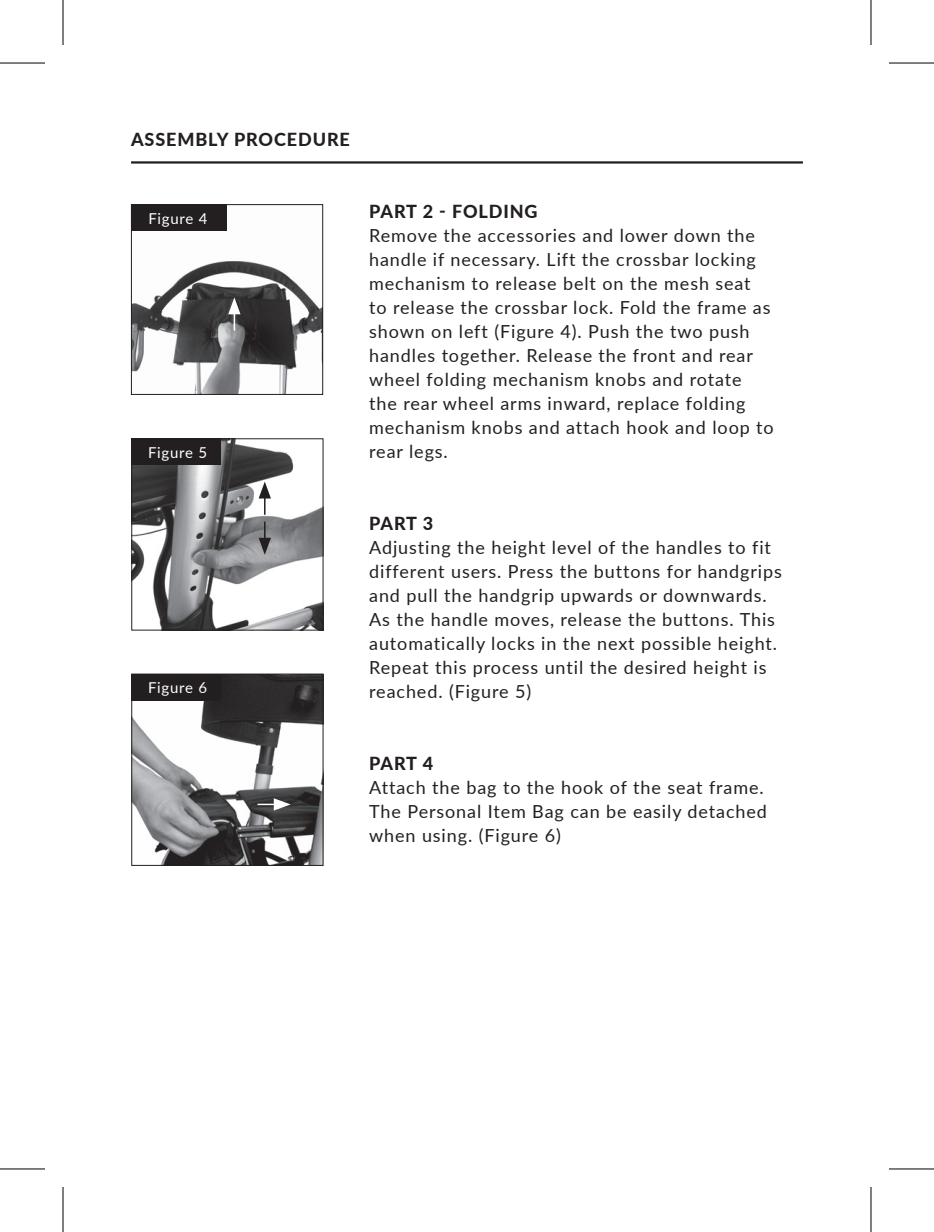
<style>
.page{position:relative;width:934px;height:1232px;background:#fff}
.page>*{position:absolute;margin:0;border:0;box-sizing:border-box;transform-origin:0 0}
.t1{font:18px/24px "Lato";letter-spacing:.05em;color:#231f20}
.t2{font:800 18px "Lato";letter-spacing:.05em;color:#231f20}
.t3{font:15px "Lato";letter-spacing:.05em;color:#fff}
</style>
<div class="page">
<hr style="left:131px;top:161px;width:672px;height:3px;background:#231f20">
<img style="left:133px;top:440px;width:188px;height:188px">
<div style="left:131px;top:438px;width:192px;height:192px;border:1px solid #231f20"></div>
<img style="left:133px;top:675px;width:188px;height:188px">
<div style="left:131px;top:673px;width:192px;height:192px;border:1px solid #231f20"></div>
<div style="left:131px;top:438px;width:89px;height:27px;background:#231f20"></div>
<div style="left:131px;top:673px;width:89px;height:27px;background:#231f20"></div>
<img style="left:133px;top:261px;width:188px;height:132px">
<div style="left:131px;top:204px;width:192px;height:191px;border:1px solid #231f20"></div>
<div style="left:131px;top:204px;width:96px;height:27px;background:#231f20"></div>
<svg style="left:228px;top:297px;width:13px;height:33px"></svg>
<hr style="left:264px;top:493px;width:2px;height:22px;background:#231f20">
<svg style="left:259px;top:481px;width:12px;height:17px"></svg>
<hr style="left:264px;top:521px;width:2px;height:22px;background:#231f20">
<svg style="left:259px;top:538px;width:12px;height:17px"></svg>
<hr style="left:258px;top:803px;width:21px;height:2px;background:#fff">
<svg style="left:274px;top:798px;width:17px;height:12px"></svg>
<svg style="left:871px;top:0;width:1px;height:45px"></svg>
<svg style="left:871px;top:1187px;width:1px;height:45px"></svg>
<hr style="left:0;top:62px;width:45px;height:2px;background:#000">
<hr style="left:889px;top:62px;width:45px;height:2px;background:#000">
<hr style="left:0;top:1168px;width:45px;height:1px;background:#000">
<hr style="left:889px;top:1168px;width:45px;height:1px;background:#000">
<hr style="left:62px;top:0;width:2px;height:45px;background:#000">
<hr style="left:62px;top:1187px;width:2px;height:45px;background:#000">
<hr style="left:870px;top:0;width:1px;height:45px;background:#000">
<hr style="left:870px;top:1187px;width:1px;height:45px;background:#000">
<p class="t2" style="left:131px;top:126px;width:220px">ASSEMBLY PROCEDURE</p>
<p class="t3" style="left:148px;top:207px;width:61px">Figure 4</p>
<p class="t3" style="left:148px;top:441px;width:61px">Figure 5</p>
<p class="t3" style="left:148px;top:677px;width:61px">Figure 6</p>
<p class="t2" style="left:369px;top:198px;width:170px">PART 2 - FOLDING</p>
<p class="t1" style="left:369px;top:222px;width:406px">Remove the accessories and lower down the handle if necessary. Lift the crossbar locking mechanism to release belt on the mesh seat<br>to release the crossbar lock. Fold the frame as shown on left (Figure 4). Push the two push handles together. Release the front and rear wheel folding mechanism knobs and rotate the rear wheel arms inward, replace folding mechanism knobs and attach hook and loop to rear legs.</p>
<p class="t2" style="left:369px;top:510px;width:65px">PART 3</p>
<p class="t1" style="left:369px;top:534px;width:414px">Adjusting the height level of the handles to fit different users. Press the buttons for handgrips and pull the handgrip upwards or downwards.<br>As the handle moves, release the buttons. This automatically locks in the next possible height.<br>Repeat this process until the desired height is reached. (Figure 5)</p>
<p class="t2" style="left:369px;top:749px;width:65px">PART 4</p>
<p class="t1" style="left:369px;top:774px;width:399px">Attach the bag to the hook of the seat frame.<br>The Personal Item Bag can be easily detached when using. (Figure 6)</p>
</div>
